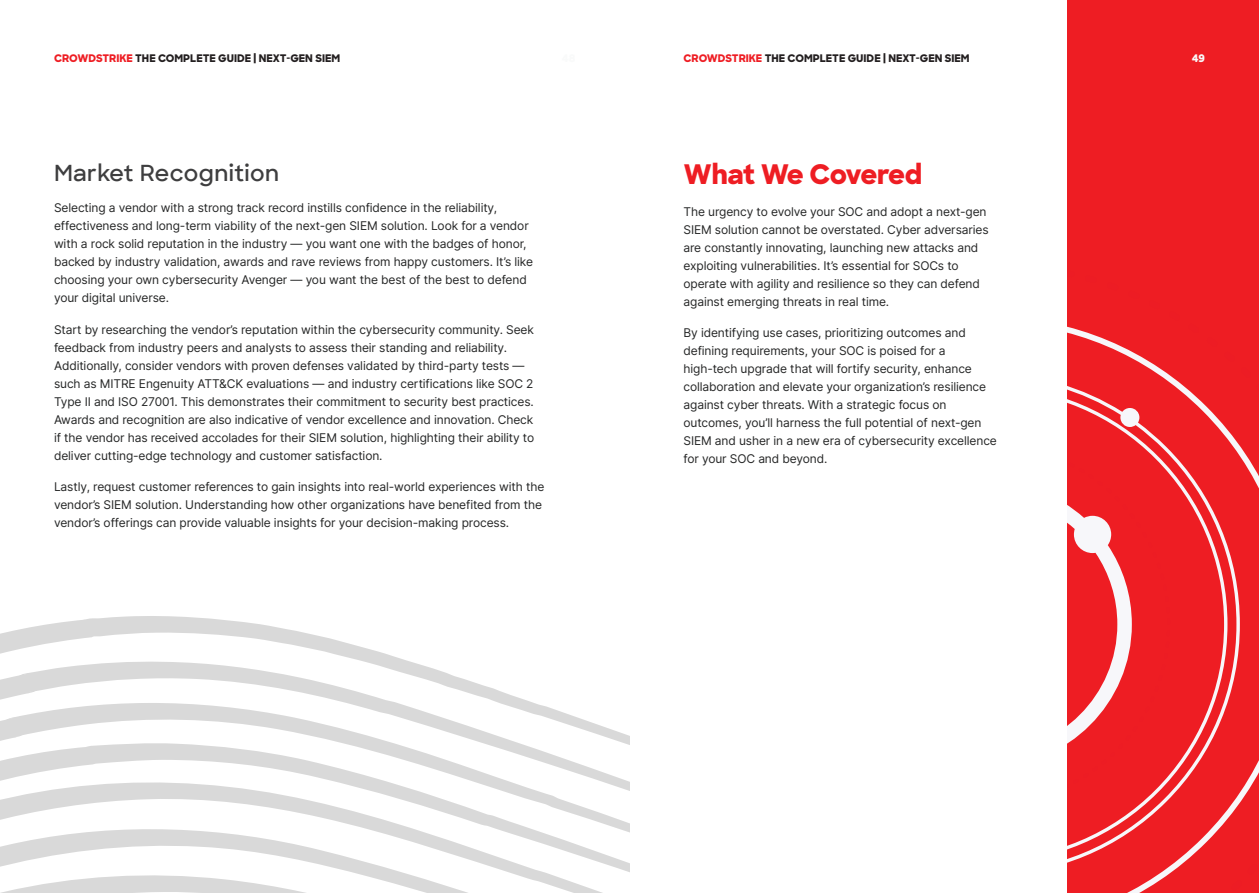
<style>
.page{position:relative;width:1259px;height:893px;background:#fff}
.page>*{position:absolute;margin:0;border:0;box-sizing:border-box;transform-origin:0 0}
.t1{font:700 expanded 27px "Crowdstrike Sharp Sans";letter-spacing:-.025em;color:#ee1d23}
.t2{font:600 22.5px "Crowdstrike Sharp Sans";letter-spacing:.02em;color:#3e3e3f}
.t3{font:12px/18px "Inter";letter-spacing:-.01em;color:#252626}
.t4{font:700 expanded 10.5px "Crowdstrike Sharp Sans";color:#231f20}
.t5{font:700 expanded 10.5px "Crowdstrike Sharp Sans";color:#f9fafa}
.s1{color:#ee1d23}
</style>
<div class="page">
<svg style="left:0;top:885px;width:603px;height:8px"></svg>
<svg style="left:0;top:616px;width:408px;height:45px"></svg>
<svg style="left:0;top:661px;width:629px;height:224px"></svg>
<div style="left:1067px;top:0;width:192px;height:893px;background:#ee1d23"></div>
<svg style="left:1067px;top:326px;width:192px;height:567px"></svg>
<svg style="left:1067px;top:443px;width:103px;height:362px"></svg>
<p class="t4" style="left:54px;top:50px;width:288px"><span class="s1">CROWDSTRIKE</span> THE COMPLETE GUIDE | NEXT-GEN SIEM</p>
<p class="t4" style="left:683px;top:50px;width:288px"><span class="s1">CROWDSTRIKE</span> THE COMPLETE GUIDE | NEXT-GEN SIEM</p>
<p class="t5" style="left:1191px;top:50px;width:15px">49</p>
<p class="t2" style="left:54px;top:156px;width:227px">Market Recognition</p>
<p class="t3" style="left:54px;top:199px;width:480px">Selecting a vendor with a strong track record instills confidence in the reliability, effectiveness and long-term viability of the next-gen SIEM solution. Look for a vendor with a rock solid reputation in the industry — you want one with the badges of honor, backed by industry validation, awards and rave reviews from happy customers. It’s like choosing your own cybersecurity Avenger — you want the best of the best to defend your digital universe.</p>
<p class="t3" style="left:54px;top:320px;width:482px">Start by researching the vendor’s reputation within the cybersecurity community. Seek feedback from industry peers and analysts to assess their standing and reliability.<br>Additionally, consider vendors with proven defenses validated by third-party tests — such as MITRE Engenuity ATT&amp;CK evaluations — and industry certifications like SOC 2<br>Type II and ISO 27001. This demonstrates their commitment to security best practices.<br>Awards and recognition are also indicative of vendor excellence and innovation. Check if the vendor has received accolades for their SIEM solution, highlighting their ability to deliver cutting-edge technology and customer satisfaction.</p>
<p class="t3" style="left:54px;top:478px;width:492px">Lastly, request customer references to gain insights into real-world experiences with the vendor’s SIEM solution. Understanding how other organizations have benefited from the vendor’s offerings can provide valuable insights for your decision-making process.</p>
<p class="t1" style="left:683px;top:154px;width:240px">What We Covered</p>
<p class="t3" style="left:683px;top:202px;width:307px">The urgency to evolve your SOC and adopt a next-gen SIEM solution cannot be overstated. Cyber adversaries are constantly innovating, launching new attacks and exploiting vulnerabilities. It’s essential for SOCs to operate with agility and resilience so they can defend against emerging threats in real time.</p>
<p class="t3" style="left:683px;top:324px;width:315px">By identifying use cases, prioritizing outcomes and defining requirements, your SOC is poised for a high-tech upgrade that will fortify security, enhance collaboration and elevate your organization’s resilience against cyber threats. With a strategic focus on outcomes, you’ll harness the full potential of next-gen SIEM and usher in a new era of cybersecurity excellence for your SOC and beyond.</p>
</div>
